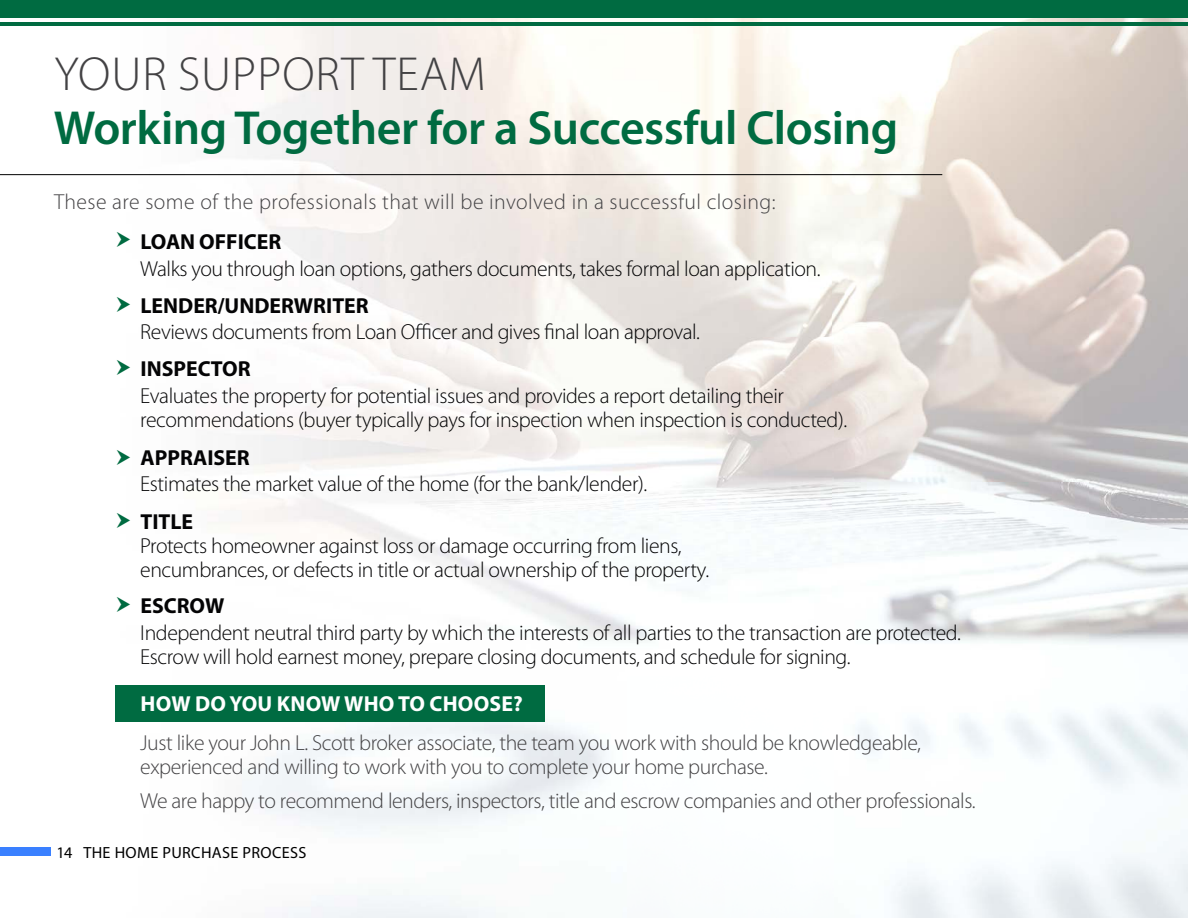
<style>
.page{position:relative;width:1188px;height:918px;background:#fff}
.page>*{position:absolute;margin:0;border:0;box-sizing:border-box;transform-origin:0 0}
.t1{font:600 48px "Myriad Pro";letter-spacing:-.01em;color:#006b41}
.t2{font:300 48px "Myriad Pro";letter-spacing:.02em;color:#434244}
.t3{font:300 21.75px/24px "Myriad Pro";letter-spacing:-.02em;color:#040405}
.t4{font:300 21.75px/24px "Myriad Pro";letter-spacing:-.02em;color:#434244}
.t5{font:300 21.75px "Myriad Pro";letter-spacing:.02em;color:#434244}
.t6{font:700 21.75px "Myriad Pro";color:#040405}
.t7{font:700 21.75px "Myriad Pro";letter-spacing:.01em;color:#fff}
.t8{font:16.2px "Myriad Pro";letter-spacing:.02em;color:#000}
</style>
<div class="page">
<img style="left:116px;top:17px;width:1072px;height:901px">
<hr style="left:0;top:174px;width:942px;height:1px;background:#000">
<div style="left:115px;top:686px;width:429px;height:36px;background:#006b41"></div>
<div style="left:0;top:848px;width:50px;height:8px;background:#3a80ff"></div>
<div style="left:0;top:0;width:1188px;height:17px;background:#006b41"></div>
<hr style="left:0;top:22px;width:1188px;height:3px;background:#006b41">
<svg style="left:117px;top:232px;width:13px;height:15px"></svg>
<svg style="left:117px;top:296px;width:13px;height:16px"></svg>
<svg style="left:117px;top:359px;width:13px;height:16px"></svg>
<svg style="left:117px;top:449px;width:13px;height:16px"></svg>
<svg style="left:117px;top:512px;width:13px;height:16px"></svg>
<svg style="left:117px;top:596px;width:13px;height:16px"></svg>
<h1 class="t2" style="left:54px;top:45px;width:433px">YOUR SUPPORT TEAM</h1>
<h1 class="t1" style="left:54px;top:97px;width:846px">Working Together for a Successful Closing</h1>
<p class="t5" style="left:54px;top:189px;width:723px">These are some of the professionals that will be involved in a successful closing:</p>
<p class="t6" style="left:140px;top:227px;width:142px">LOAN OFFICER</p>
<p class="t3" style="left:140px;top:256px;width:682px">Walks you through loan options, gathers documents, takes formal loan application.</p>
<p class="t6" style="left:140px;top:292px;width:230px">LENDER/UNDERWRITER</p>
<p class="t3" style="left:140px;top:319px;width:561px">Reviews documents from Loan Officer and gives final loan approval.</p>
<p class="t6" style="left:140px;top:355px;width:112px">INSPECTOR</p>
<p class="t3" style="left:140px;top:384px;width:708px">Evaluates the property for potential issues and provides a report detailing their recommendations (buyer typically pays for inspection when inspection is conducted).</p>
<p class="t6" style="left:140px;top:443px;width:111px">APPRAISER</p>
<p class="t3" style="left:140px;top:472px;width:508px">Estimates the market value of the home (for the bank/lender).</p>
<p class="t6" style="left:140px;top:507px;width:54px">TITLE</p>
<p class="t3" style="left:140px;top:534px;width:570px">Protects homeowner against loss or damage occurring from liens, encumbrances, or defects in title or actual ownership of the property.</p>
<p class="t6" style="left:140px;top:591px;width:85px">ESCROW</p>
<p class="t3" style="left:140px;top:621px;width:822px">Independent neutral third party by which the interests of all parties to the transaction are protected.<br>Escrow will hold earnest money, prepare closing documents, and schedule for signing.</p>
<p class="t7" style="left:140px;top:689px;width:384px">HOW DO YOU KNOW WHO TO CHOOSE?</p>
<p class="t4" style="left:140px;top:730px;width:782px">Just like your John L. Scott broker associate, the team you work with should be knowledgeable, experienced and willing to work with you to complete your home purchase.</p>
<p class="t4" style="left:140px;top:789px;width:837px">We are happy to recommend lenders, inspectors, title and escrow companies and other professionals.</p>
<p class="t8" style="left:57px;top:842px;width:18px">14</p>
<p class="t8" style="left:83px;top:842px;width:224px">THE HOME PURCHASE PROCESS</p>
</div>
